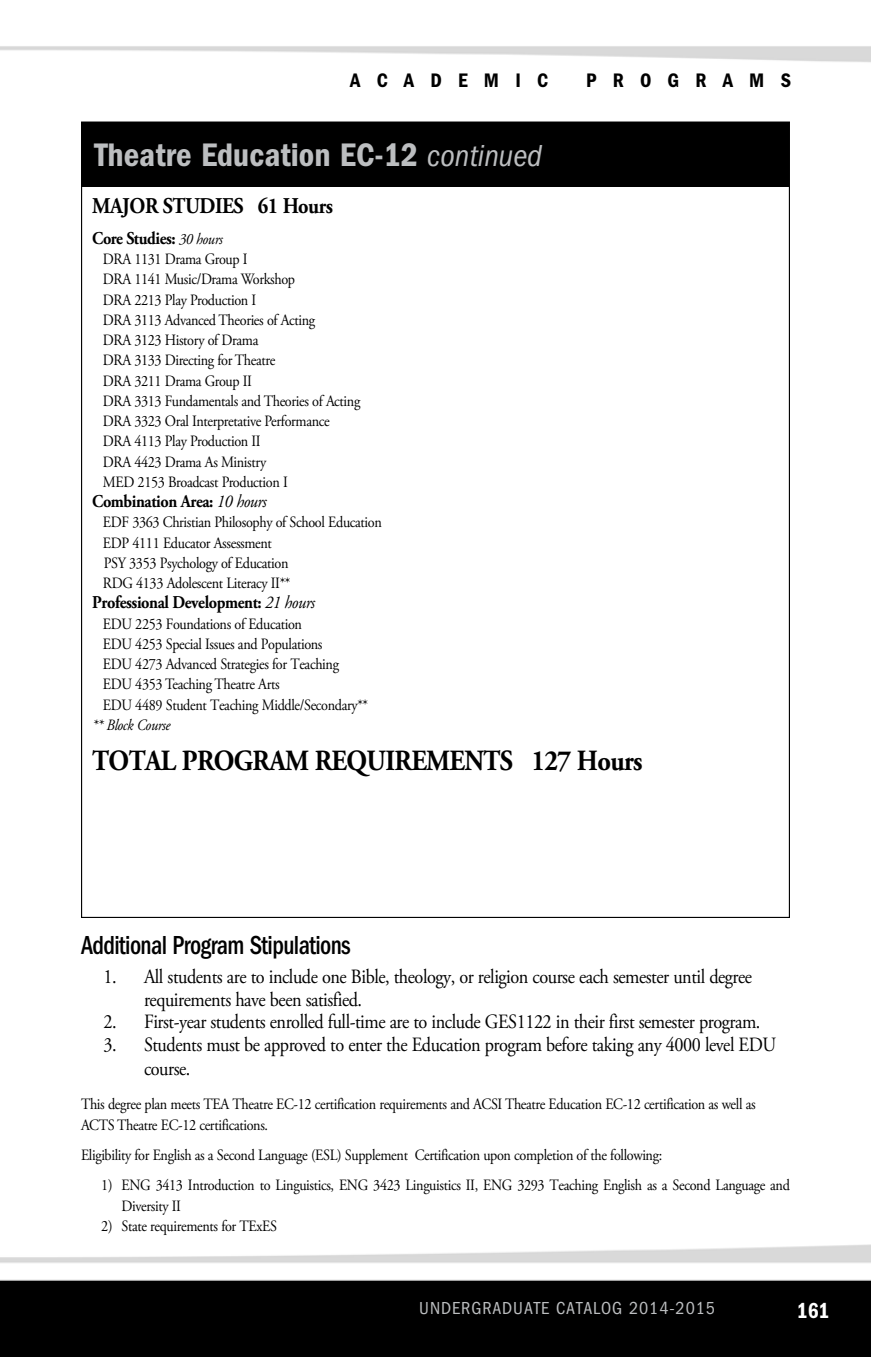
<style>
.page{position:relative;width:871px;height:1357px;background:#fff}
.page>*{position:absolute;margin:0;border:0;box-sizing:border-box;transform-origin:0 0}
.t1{font:33.75px "ITC Franklin Gothic Std Dm Cd";color:#bcbec0}
.t2{font:700 29.25px "Adobe Garamond Pro";letter-spacing:-.025em;color:#000;scale:.9 1}
.t3{font:500 condensed 27px "ITC Franklin Gothic Std";letter-spacing:-.025em;color:#000;scale:.9 1}
.t4{font:700 22.5px "Adobe Garamond Pro";letter-spacing:-.025em;color:#000;scale:.9 1}
.t5{font:22.5px "ITC Franklin Gothic Std Dm Cd";color:#fff;scale:.95 1}
.t6{font:20.25px/22.5px "Adobe Garamond Pro";letter-spacing:-.025em;color:#000;scale:.9 1}
.t7{font:20.25px "ITC Franklin Gothic Std Dm Cd";letter-spacing:.8em;color:#000}
.t8{font:700 18px "Adobe Garamond Pro";letter-spacing:-.025em;color:#000;scale:.9 1}
.t9{font:condensed 18px "ITC Franklin Gothic Std";letter-spacing:.05em;color:#bcbec0}
.t10{font:15.75px/20.2px "Adobe Garamond Pro";letter-spacing:-.025em;color:#000;scale:.9 1}
.t11{font:italic 15.75px "Adobe Garamond Pro";letter-spacing:-.025em;color:#000;scale:.9 1}
.s1{font-family:"ITC Franklin Gothic Std";font-style:italic;font-stretch:condensed;font-size:31.5px}
.s2{font-weight:400;font-style:italic;font-size:15.75px}
.s3{font-weight:400;font-style:italic}
</style>
<div class="page">
<img style="left:0;top:46px;width:871px;height:1311px">
<div style="left:81px;top:123px;width:708px;height:64px;background:#000"></div>
<p class="t7" style="left:350px;top:69px;width:199px">ACADEMIC</p>
<p class="t7" style="left:586px;top:69px;width:206px">PROGRAMS</p>
<h1 class="t1" style="left:94px;top:136px;width:449px">Theatre Education EC-12 <span class="s1">continued</span></h1>
<h3 class="t4" style="left:92px;top:193px;width:269px">MAJOR STUDIES 61 Hours</h3>
<p class="t8" style="left:92px;top:228px;width:147px">Core Studies: <span class="s2">30 hours</span></p>
<p class="t10" style="left:103px;top:249px;width:287px">DRA 1131 Drama Group I<br>DRA 1141 Music/Drama Workshop<br>DRA 2213 Play Production I<br>DRA 3113 Advanced Theories of Acting<br>DRA 3123 History of Drama<br>DRA 3133 Directing for Theatre<br>DRA 3211 Drama Group II<br>DRA 3313 Fundamentals and Theories of Acting<br>DRA 3323 Oral Interpretative Performance<br>DRA 4113 Play Production II<br>DRA 4423 Drama As Ministry<br>MED 2153 Broadcast Production I</p>
<p class="t8" style="left:92px;top:491px;width:195px">Combination Area: <span class="s3">10 hours</span></p>
<p class="t10" style="left:103px;top:513px;width:311px">EDF 3363 Christian Philosophy of School Education EDP 4111 Educator Assessment<br>PSY 3353 Psychology of Education<br>RDG 4133 Adolescent Literacy II**</p>
<p class="t8" style="left:92px;top:592px;width:249px">Professional Development: <span class="s3">21 hours</span></p>
<p class="t10" style="left:103px;top:614px;width:296px">EDU 2253 Foundations of Education<br>EDU 4253 Special Issues and Populations<br>EDU 4273 Advanced Strategies for Teaching EDU 4353 Teaching Theatre Arts<br>EDU 4489 Student Teaching Middle/Secondary**</p>
<p class="t11" style="left:92px;top:715px;width:88px">** Block Course</p>
<h2 class="t2" style="left:92px;top:744px;width:613px">TOTAL PROGRAM REQUIREMENTS 127 Hours</h2>
<h3 class="t3" style="left:81px;top:930px;width:301px">Additional Program Stipulations</h3>
<p class="t6" style="left:144px;top:966px;width:677px;text-indent:-40px">1. All students are to include one Bible, theology, or religion course each semester until degree requirements have been satisfied.</p>
<p class="t6" style="left:104px;top:1011px;width:731px">2. First-year students enrolled full-time are to include GES1122 in their first semester program.</p>
<p class="t6" style="left:144px;top:1032px;width:704px;line-height:24.8px;text-indent:-40px">3. Students must be approved to enter the Education program before taking any 4000 level EDU course.</p>
<p class="t10" style="left:81px;top:1094px;width:751px">This degree plan meets TEA Theatre EC-12 certification requirements and ACSI Theatre Education EC-12 certification as well as<br>ACTS Theatre EC-12 certifications.</p>
<p class="t10" style="left:81px;top:1145px;width:647px">Eligibility for English as a Second Language (ESL) Supplement Certification upon completion of the following:</p>
<p class="t10" style="left:122px;top:1176px;width:744px;text-indent:-20px">1) ENG 3413 Introduction to Linguistics, ENG 3423 Linguistics II, ENG 3293 Teaching English as a Second Language and<br>Diversity II</p>
<p class="t10" style="left:101px;top:1216px;width:197px">2) State requirements for TExES</p>
<p class="t9" style="left:419px;top:1298px;width:297px">UNDERGRADUATE CATALOG 2014-2015</p>
<h3 class="t5" style="left:797px;top:1298px;width:36px">161</h3>
</div>
